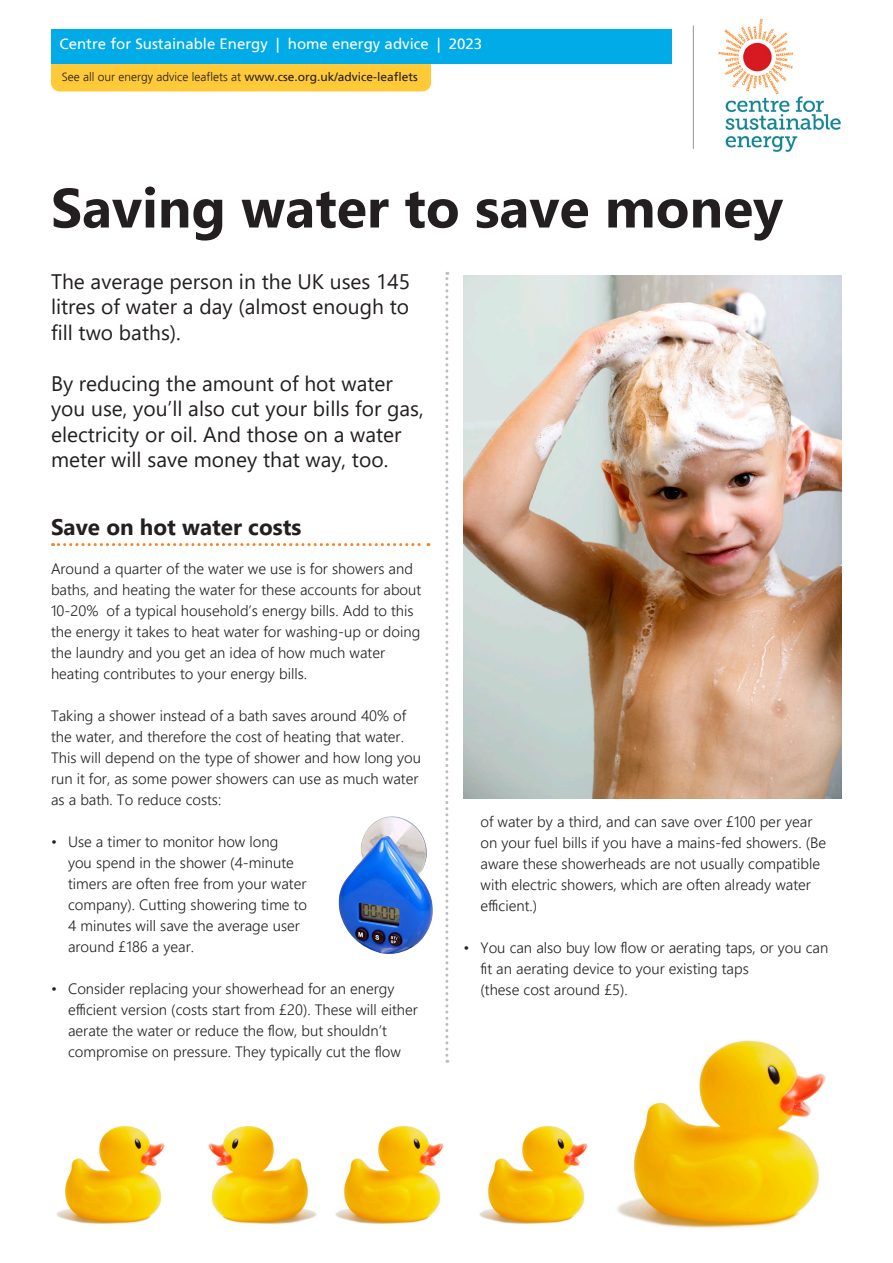
<style>
.page{position:relative;width:893px;height:1263px;background:#fff}
.page>*{position:absolute;margin:0;border:0;box-sizing:border-box;transform-origin:0 0}
.t1{font:700 55.5px "Segoe UI";color:#231f20}
.subhead{font:700 22.5px "Segoe UI";color:#231f20}
.t2{font:21px/25.5px "Segoe UI";color:#231f20;text-align:justify}
.t3{font:300 15px/21px "Segoe UI";color:#231f20}
.t4{font:15px "Frutiger";color:#fff}
.t5{font:300 12px "Frutiger";color:#231f20}
.s1{font-weight:400}
</style>
<div class="page">
<div style="left:51px;top:56px;width:380px;height:35px;background:#ffc938;border-radius:9px"></div>
<div style="left:51px;top:30px;width:621px;height:34px;background:#00abe7"></div>
<svg style="left:445px;top:272px;width:3px;height:791px"></svg>
<svg style="left:53px;top:543px;width:376px;height:3px"></svg>
<img style="left:339px;top:816px;width:94px;height:138px">
<hr style="left:693px;top:25px;width:1px;height:124px;background:#939598">
<img style="left:718px;top:18px;width:123px;height:134px">
<img style="left:617px;top:1040px;width:209px;height:188px">
<img style="left:56px;top:1126px;width:109px;height:98px">
<img style="left:208px;top:1126px;width:109px;height:98px">
<img style="left:335px;top:1126px;width:109px;height:98px">
<img style="left:479px;top:1126px;width:109px;height:98px">
<img style="left:463px;top:276px;width:379px;height:523px">
<p class="t4" style="left:60px;top:35px;width:424px">Centre for Sustainable Energy | home energy advice | 2023</p>
<p class="t5" style="left:62px;top:70px;width:358px">See all our energy advice leaflets at <span class="s1">www.cse.org.uk/advice-leaflets</span></p>
<p class="t1" style="left:51px;top:155px;width:733px">Saving water to save money</p>
<p class="t2" style="left:51px;top:266px;width:361px">The average person in the UK uses 145 litres of water a day (almost enough to fill two baths).</p>
<p class="t2" style="left:51px;top:368px;width:374px;text-align:left">By reducing the amount of hot water you use, you’ll also cut your bills for gas, electricity or oil. And those on a water meter will save money that way, too.</p>
<p class="subhead" style="left:51px;top:505px;width:252px">Save on hot water costs</p>
<p class="t3" style="left:51px;top:556px;width:372px">Around a quarter of the water we use is for showers and baths, and heating the water for these accounts for about 10-20% of a typical household’s energy bills. Add to this the energy it takes to heat water for washing-up or doing the laundry and you get an idea of how much water heating contributes to your energy bills.</p>
<p class="t3" style="left:51px;top:703px;width:372px">Taking a shower instead of a bath saves around 40% of the water, and therefore the cost of heating that water.<br>This will depend on the type of shower and how long you run it for, as some power showers can use as much water as a bath. To reduce costs:</p>
<p class="t3" style="left:68px;top:829px;width:241px;text-indent:-17px">• Use a timer to monitor how long<br>you spend in the shower (4-minute timers are often free from your water company). Cutting showering time to<br>4 minutes will save the average user around £186 a year.</p>
<p class="t3" style="left:68px;top:976px;width:351px;text-indent:-17px">• Consider replacing your showerhead for an energy efficient version (costs start from £20). These will either aerate the water or reduce the flow, but shouldn’t compromise on pressure. They typically cut the flow</p>
<p class="t3" style="left:480px;top:810px;width:347px">of water by a third, and can save over £100 per year on your fuel bills if you have a mains-fed showers. (Be aware these showerheads are not usually compatible with electric showers, which are often already water efficient.)</p>
<p class="t3" style="left:480px;top:936px;width:349px;text-indent:-17px">• You can also buy low flow or aerating taps, or you can fit an aerating device to your existing taps<br>(these cost around £5).</p>
</div>
